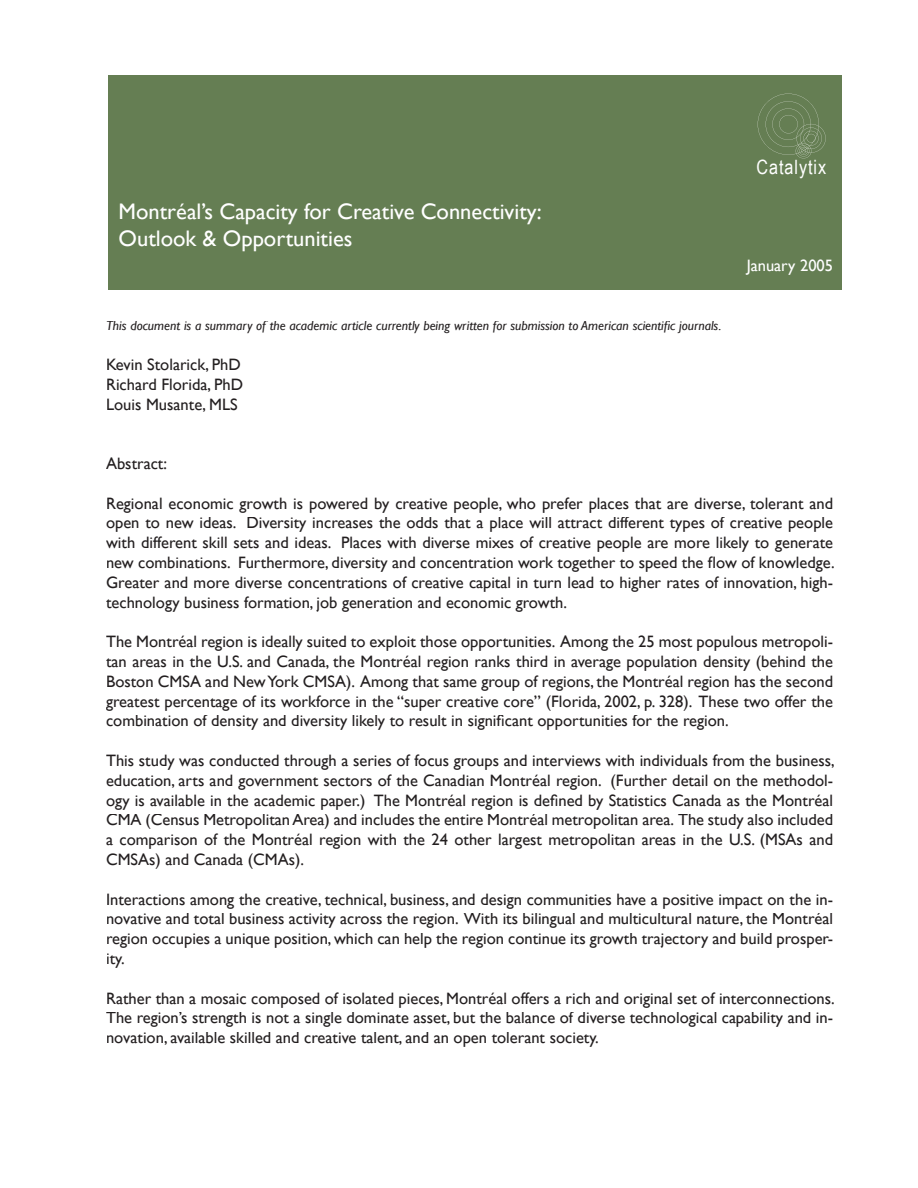
<style>
.page{position:relative;width:918px;height:1188px;background:#fff}
.page>*{position:absolute;margin:0;border:0;box-sizing:border-box;transform-origin:0 0}
.t1{font:22.5px/27px "Gill Sans";color:#fff}
.t2{font:19.8px "Arial Narrow";letter-spacing:.05em;color:#fff}
.t3{font:16.5px/19.8px "Gill Sans";color:#231f20;text-align:justify}
.t4{font:16.5px "Gill Sans";color:#fff}
.t5{font:italic 13.5px "Gill Sans";color:#231f20}
</style>
<div class="page">
<div style="left:108px;top:75px;width:734px;height:215px;background:#657e53"></div>
<svg style="left:758px;top:94px;width:68px;height:64px"></svg>
<h1 class="t1" style="left:119px;top:198px;width:425px">Montréal’s Capacity for Creative Connectivity:<br>Outlook &amp; Opportunities</h1>
<p class="t5" style="left:106px;top:318px;width:617px">This document is a summary of the academic article currently being written for submission to American scientific journals.</p>
<p class="t3" style="left:106px;top:354px;width:139px;text-align:left">Kevin Stolarick, PhD<br>Richard Florida, PhD<br>Louis Musante, MLS</p>
<p class="t2" style="left:756px;top:156px;width:71px">Catalytix</p>
<p class="t4" style="left:747px;top:256px;width:88px">January 2005</p>
<p class="t3" style="left:106px;top:453px;width:63px">Abstract:</p>
<p class="t3" style="left:106px;top:493px;width:730px">Regional economic growth is powered by creative people, who prefer places that are diverse, tolerant and open to new ideas. Diversity increases the odds that a place will attract different types of creative people with different skill sets and ideas. Places with diverse mixes of creative people are more likely to generate new combinations. Furthermore, diversity and concentration work together to speed the flow of knowledge.<br>Greater and more diverse concentrations of creative capital in turn lead to higher rates of innovation, high&shy;technology business formation, job generation and economic growth.</p>
<p class="t3" style="left:106px;top:632px;width:729px">The Montréal region is ideally suited to exploit those opportunities. Among the 25 most populous metropoli&shy;tan areas in the U.S. and Canada, the Montréal region ranks third in average population density (behind the Boston CMSA and New York CMSA). Among that same group of regions, the Montréal region has the second greatest percentage of its workforce in the “super creative core” (Florida, 2002, p. 328). These two offer the combination of density and diversity likely to result in significant opportunities for the region.</p>
<p class="t3" style="left:106px;top:750px;width:730px">This study was conducted through a series of focus groups and interviews with individuals from the business, education, arts and government sectors of the Canadian Montréal region. (Further detail on the methodol&shy;ogy is available in the academic paper.) The Montréal region is defined by Statistics Canada as the Montréal CMA (Census Metropolitan Area) and includes the entire Montréal metropolitan area. The study also included a comparison of the Montréal region with the 24 other largest metropolitan areas in the U.S. (MSAs and CMSAs) and Canada (CMAs).</p>
<p class="t3" style="left:106px;top:889px;width:729px">Interactions among the creative, technical, business, and design communities have a positive impact on the in&shy;novative and total business activity across the region. With its bilingual and multicultural nature, the Montréal region occupies a unique position, which can help the region continue its growth trajectory and build prosper&shy;ity.</p>
<p class="t3" style="left:106px;top:988px;width:730px">Rather than a mosaic composed of isolated pieces, Montréal offers a rich and original set of interconnections.<br>The region’s strength is not a single dominate asset, but the balance of diverse technological capability and in&shy;novation, available skilled and creative talent, and an open tolerant society.</p>
</div>
